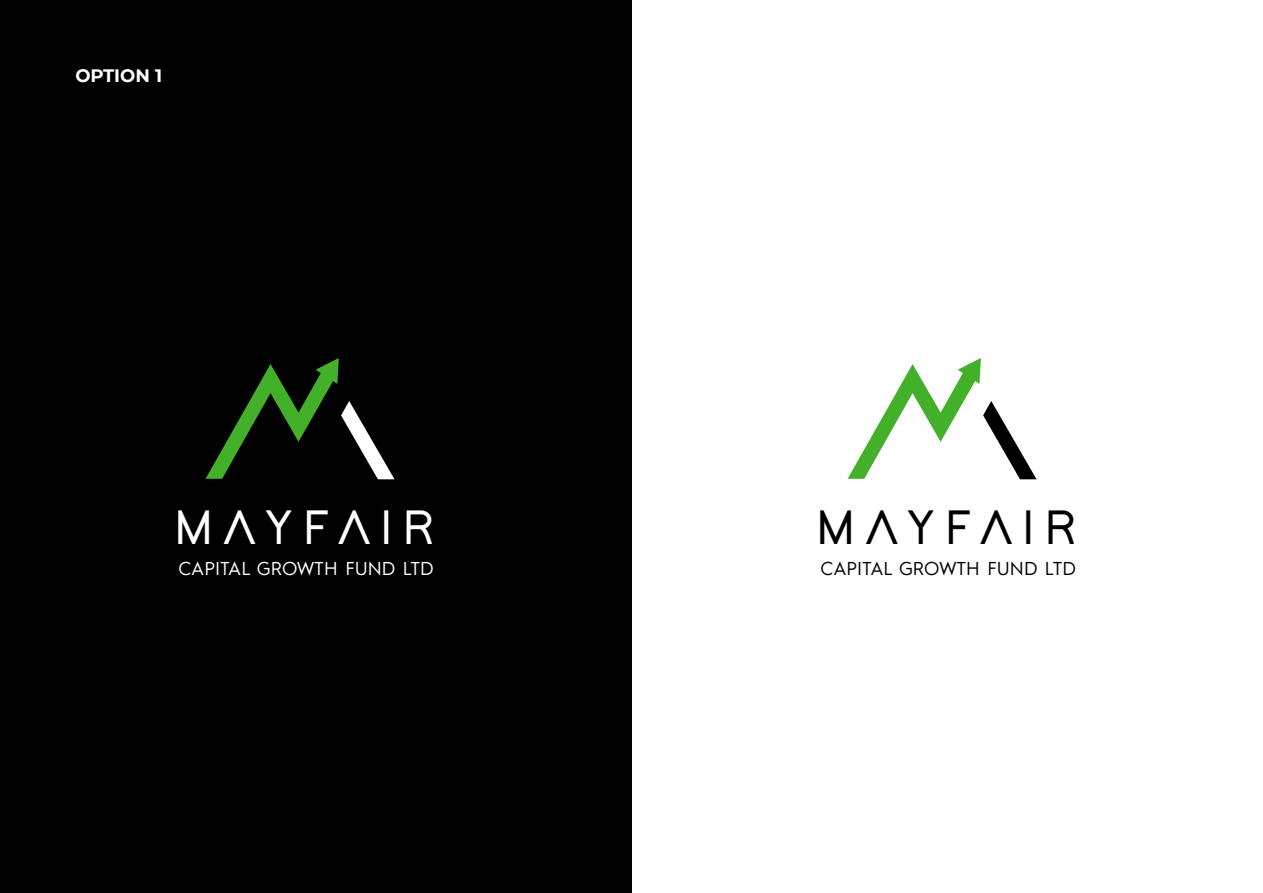
<style>
.page{position:relative;width:1263px;height:893px;background:#fff}
.page>*{position:absolute;margin:0;border:0;box-sizing:border-box;transform-origin:0 0}
.t1{font:700 49.35px "Adam";letter-spacing:.2em;color:#000}
.t2{font:700 49.35px "Adam";letter-spacing:.2em;color:#fff}
.t3{font:18.75px "Hurme Geometric Sans 1";color:#000}
.t4{font:18.75px "Hurme Geometric Sans 1";color:#fff}
.t5{font:700 18px "Montserrat";color:#fff}
</style>
<div class="page">
<div style="left:0;top:0;width:632px;height:893px;background:#000"></div>
<svg style="left:848px;top:358px;width:188px;height:121px"></svg>
<svg style="left:206px;top:358px;width:188px;height:121px"></svg>
<p class="t5" style="left:75px;top:63px;width:88px">OPTION 1</p>
<h1 class="t2" style="left:174px;top:506px;width:262px">MAYFAIR</h1>
<p class="t4" style="left:178px;top:555px;width:257px">CAPITAL GROWTH FUND LTD</p>
<h1 class="t1" style="left:816px;top:506px;width:262px">MAYFAIR</h1>
<p class="t3" style="left:820px;top:555px;width:257px">CAPITAL GROWTH FUND LTD</p>
</div>
